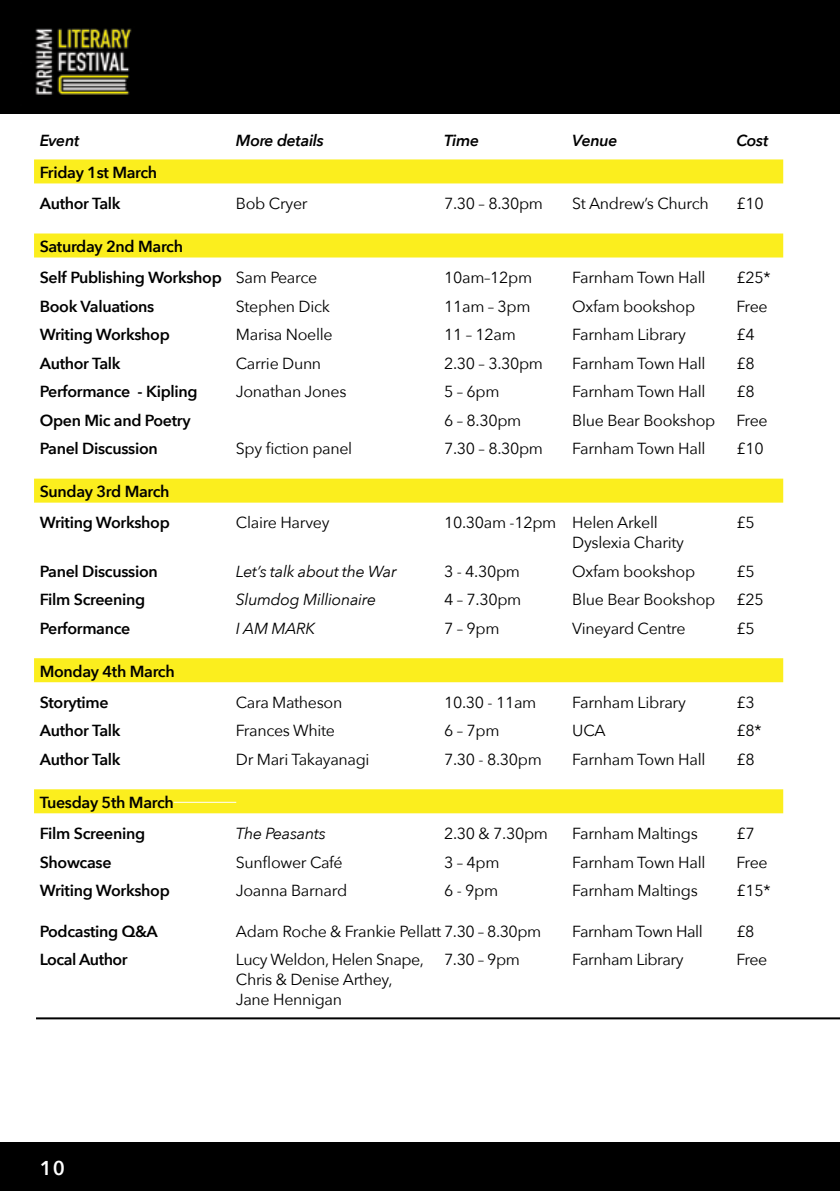
<style>
.page{position:relative;width:840px;height:1191px;background:#fff}
.page>*{position:absolute;margin:0;border:0;box-sizing:border-box;transform-origin:0 0}
.t1{font:600 20px "Avenir Next";color:#fff}
.t2{font:16px/20px "Avenir Next";letter-spacing:-.02em;color:#000}
.t3{font:600 16px/31.4px "Avenir Next";letter-spacing:-.02em;color:#000}
.t4{font:italic 16px "Avenir Next";letter-spacing:-.02em;color:#000}
.t5{font:italic 600 16px "Avenir Next";letter-spacing:-.02em;color:#000}
.s1{font-weight:400}
</style>
<div class="page">
<div style="left:0;top:1142px;width:839px;height:49px;background:#000"></div>
<div style="left:34px;top:159px;width:748px;height:24px;background:#fbee1e"></div>
<div style="left:34px;top:233px;width:748px;height:24px;background:#fbee1e"></div>
<div style="left:34px;top:478px;width:748px;height:24px;background:#fbee1e"></div>
<div style="left:34px;top:658px;width:748px;height:24px;background:#fbee1e"></div>
<div style="left:34px;top:789px;width:748px;height:24px;background:#fbee1e"></div>
<hr style="left:173px;top:802px;width:63px;height:1px;background:#fff">
<div style="left:0;top:0;width:839px;height:113px;background:#000"></div>
<hr style="left:36px;top:1017px;width:803px;height:2px;background:#000">
<img style="left:35px;top:28px;width:97px;height:67px">
<p class="t5" style="left:40px;top:127px;width:41px">Event</p>
<p class="t5" style="left:236px;top:127px;width:89px">More details</p>
<p class="t5" style="left:444px;top:127px;width:36px">Time</p>
<p class="t5" style="left:572px;top:127px;width:47px">Venue</p>
<p class="t5" style="left:736px;top:127px;width:33px">Cost</p>
<p class="t3" style="left:40px;top:156px;width:119px">Friday 1st March<br>Author Talk</p>
<p class="t2" style="left:236px;top:193px;width:73px">Bob Cryer</p>
<p class="t2" style="left:444px;top:193px;width:100px">7.30 – 8.30pm</p>
<p class="t2" style="left:572px;top:193px;width:138px">St Andrew’s Church</p>
<p class="t2" style="left:736px;top:193px;width:29px">£10</p>
<p class="t3" style="left:40px;top:230px;width:279px">Saturday 2nd March<br>Self Publishing Workshop <span class="s1">Sam Pearce</span></p>
<p class="t2" style="left:444px;top:267px;width:89px">10am–12pm</p>
<p class="t2" style="left:572px;top:267px;width:135px">Farnham Town Hall</p>
<p class="t2" style="left:736px;top:267px;width:35px">£25*</p>
<p class="t3" style="left:40px;top:290px;width:116px">Book Valuations</p>
<p class="t2" style="left:236px;top:295px;width:95px">Stephen Dick</p>
<p class="t2" style="left:444px;top:295px;width:88px">11am – 3pm</p>
<p class="t2" style="left:572px;top:295px;width:124px">Oxfam bookshop</p>
<p class="t2" style="left:736px;top:295px;width:33px">Free</p>
<p class="t3" style="left:40px;top:318px;width:131px">Writing Workshop</p>
<p class="t2" style="left:236px;top:324px;width:98px">Marisa Noelle</p>
<p class="t2" style="left:444px;top:324px;width:73px">11 – 12am</p>
<p class="t2" style="left:572px;top:324px;width:115px">Farnham Library</p>
<p class="t2" style="left:736px;top:324px;width:20px">£4</p>
<p class="t3" style="left:40px;top:347px;width:82px">Author Talk</p>
<p class="t2" style="left:236px;top:352px;width:87px">Carrie Dunn</p>
<p class="t2" style="left:444px;top:352px;width:100px">2.30 – 3.30pm</p>
<p class="t2" style="left:572px;top:352px;width:135px">Farnham Town Hall</p>
<p class="t2" style="left:736px;top:352px;width:20px">£8</p>
<p class="t3" style="left:40px;top:375px;width:159px">Performance - Kipling</p>
<p class="t2" style="left:236px;top:381px;width:112px">Jonathan Jones</p>
<p class="t2" style="left:444px;top:381px;width:57px">5 – 6pm</p>
<p class="t2" style="left:572px;top:381px;width:135px">Farnham Town Hall</p>
<p class="t2" style="left:736px;top:381px;width:20px">£8</p>
<p class="t3" style="left:40px;top:404px;width:152px">Open Mic and Poetry</p>
<p class="t2" style="left:444px;top:409px;width:79px">6 – 8.30pm</p>
<p class="t2" style="left:572px;top:409px;width:144px">Blue Bear Bookshop</p>
<p class="t2" style="left:736px;top:409px;width:33px">Free</p>
<p class="t3" style="left:40px;top:432px;width:119px">Panel Discussion</p>
<p class="t2" style="left:236px;top:438px;width:118px">Spy fiction panel</p>
<p class="t2" style="left:444px;top:438px;width:100px">7.30 – 8.30pm</p>
<p class="t2" style="left:572px;top:438px;width:135px">Farnham Town Hall</p>
<p class="t2" style="left:736px;top:438px;width:29px">£10</p>
<p class="t3" style="left:40px;top:475px;width:131px">Sunday 3rd March<br>Writing Workshop</p>
<p class="t2" style="left:236px;top:512px;width:95px">Claire Harvey</p>
<p class="t2" style="left:444px;top:512px;width:215px">10.30am -12pm Helen Arkell</p>
<p class="t2" style="left:736px;top:512px;width:20px">£5</p>
<p class="t2" style="left:572px;top:532px;width:113px">Dyslexia Charity</p>
<p class="t3" style="left:40px;top:555px;width:119px">Panel Discussion</p>
<p class="t4" style="left:236px;top:558px;width:162px">Let’s talk about the War</p>
<p class="t2" style="left:444px;top:560px;width:77px">3 - 4.30pm</p>
<p class="t2" style="left:572px;top:560px;width:124px">Oxfam bookshop</p>
<p class="t2" style="left:736px;top:560px;width:20px">£5</p>
<p class="t3" style="left:40px;top:583px;width:107px">Film Screening</p>
<p class="t4" style="left:236px;top:586px;width:142px">Slumdog Millionaire</p>
<p class="t2" style="left:444px;top:589px;width:79px">4 – 7.30pm</p>
<p class="t2" style="left:572px;top:589px;width:144px">Blue Bear Bookshop</p>
<p class="t2" style="left:736px;top:589px;width:29px">£25</p>
<p class="t3" style="left:40px;top:612px;width:92px">Performance</p>
<p class="t4" style="left:236px;top:615px;width:80px">I AM MARK</p>
<p class="t2" style="left:444px;top:617px;width:57px">7 – 9pm</p>
<p class="t2" style="left:572px;top:617px;width:115px">Vineyard Centre</p>
<p class="t2" style="left:736px;top:617px;width:20px">£5</p>
<p class="t3" style="left:40px;top:655px;width:136px">Monday 4th March<br>Storytime</p>
<p class="t2" style="left:236px;top:691px;width:108px">Cara Matheson</p>
<p class="t2" style="left:444px;top:691px;width:94px">10.30 - 11am</p>
<p class="t2" style="left:572px;top:691px;width:115px">Farnham Library</p>
<p class="t2" style="left:736px;top:691px;width:20px">£3</p>
<p class="t3" style="left:40px;top:714px;width:82px">Author Talk</p>
<p class="t2" style="left:236px;top:720px;width:101px">Frances White</p>
<p class="t2" style="left:444px;top:720px;width:57px">6 – 7pm</p>
<p class="t2" style="left:572px;top:720px;width:35px">UCA</p>
<p class="t2" style="left:736px;top:720px;width:27px">£8*</p>
<p class="t3" style="left:40px;top:743px;width:82px">Author Talk</p>
<p class="t2" style="left:236px;top:748px;width:135px">Dr Mari Takayanagi</p>
<p class="t2" style="left:444px;top:748px;width:99px">7.30 - 8.30pm</p>
<p class="t2" style="left:572px;top:748px;width:135px">Farnham Town Hall</p>
<p class="t2" style="left:736px;top:748px;width:20px">£8</p>
<p class="t3" style="left:40px;top:786px;width:136px">Tuesday 5th March<br>Film Screening</p>
<p class="t4" style="left:236px;top:820px;width:91px">The Peasants</p>
<p class="t2" style="left:444px;top:822px;width:105px">2.30 &amp; 7.30pm</p>
<p class="t2" style="left:572px;top:822px;width:127px">Farnham Maltings</p>
<p class="t2" style="left:736px;top:822px;width:20px">£7</p>
<p class="t3" style="left:40px;top:846px;width:73px">Showcase</p>
<p class="t2" style="left:236px;top:851px;width:108px">Sunflower Café</p>
<p class="t2" style="left:444px;top:851px;width:57px">3 – 4pm</p>
<p class="t2" style="left:572px;top:851px;width:135px">Farnham Town Hall</p>
<p class="t2" style="left:736px;top:851px;width:33px">Free</p>
<p class="t3" style="left:40px;top:874px;width:131px">Writing Workshop</p>
<p class="t2" style="left:236px;top:879px;width:113px">Joanna Barnard</p>
<p class="t2" style="left:444px;top:879px;width:56px">6 - 9pm</p>
<p class="t2" style="left:572px;top:879px;width:127px">Farnham Maltings</p>
<p class="t2" style="left:736px;top:879px;width:35px">£15*</p>
<p class="t3" style="left:40px;top:915px;width:120px">Podcasting Q&amp;A</p>
<p class="t2" style="left:236px;top:920px;width:306px">Adam Roche &amp; Frankie Pellatt 7.30 – 8.30pm</p>
<p class="t2" style="left:572px;top:920px;width:132px">Farnham Town Hall</p>
<p class="t2" style="left:736px;top:920px;width:20px">£8</p>
<p class="t3" style="left:40px;top:943px;width:89px">Local Author</p>
<p class="t2" style="left:236px;top:949px;width:189px">Lucy Weldon, Helen Snape,</p>
<p class="t2" style="left:444px;top:949px;width:77px">7.30 – 9pm</p>
<p class="t2" style="left:572px;top:949px;width:113px">Farnham Library</p>
<p class="t2" style="left:736px;top:949px;width:32px">Free</p>
<p class="t2" style="left:236px;top:969px;width:158px">Chris &amp; Denise Arthey,<br>Jane Hennigan</p>
<p class="t1" style="left:40px;top:1151px;width:27px">10</p>
</div>
